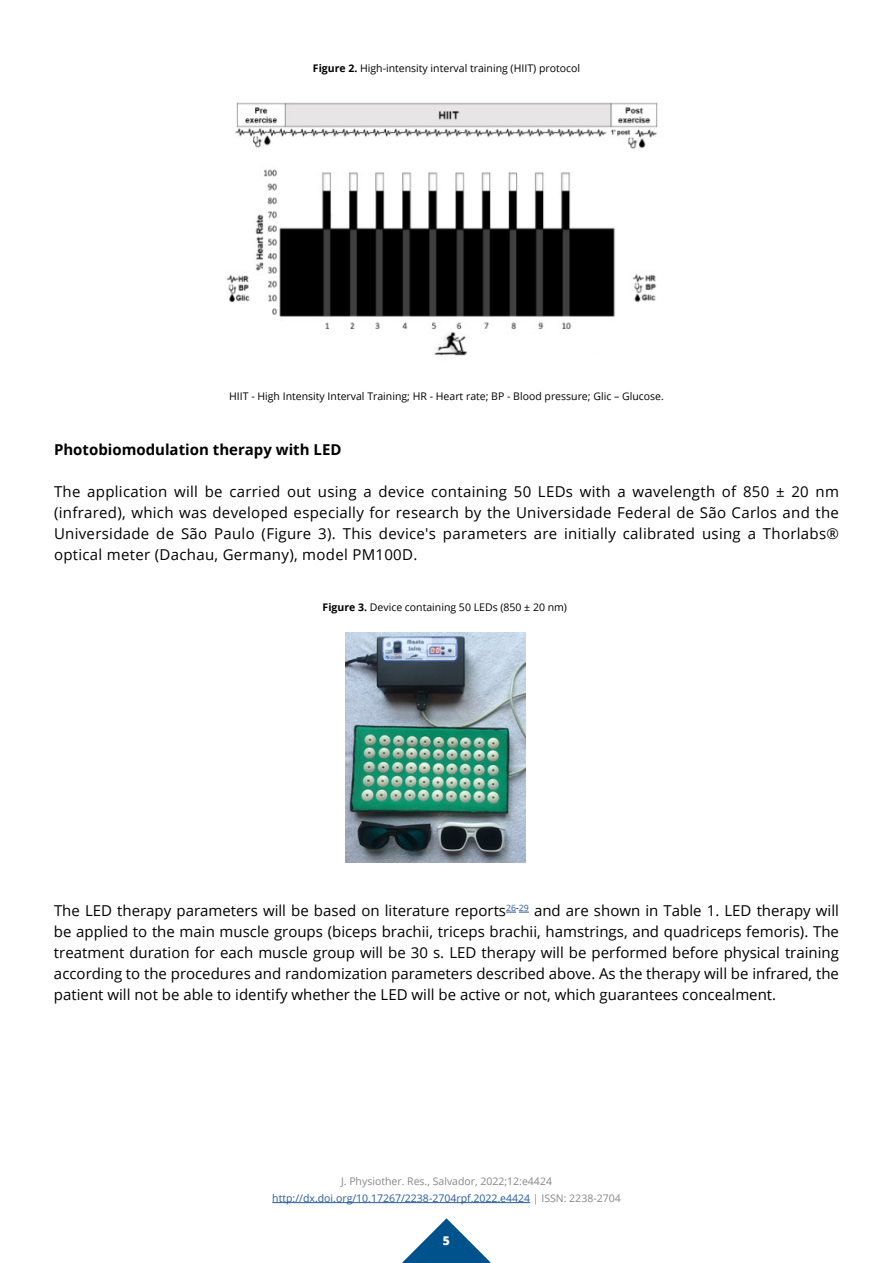
<style>
.page{position:relative;width:893px;height:1263px;background:#fff}
.page>*{position:absolute;margin:0;border:0;box-sizing:border-box;transform-origin:0 0}
.t1{font:15px/21px "Open Sans";letter-spacing:.01em;color:#000;text-align:justify}
.t2{font:700 15px "Open Sans";color:#000}
.t3{font:800 12px "Open Sans";color:#fff}
.t4{font:10.5px "Open Sans";color:#000}
.t5{font:10.5px/16.5px "Open Sans";color:#878787;text-align:center}
.s1{font-weight:700}
.s2{color:#275b9b}
</style>
<div class="page">
<svg style="left:402px;top:1218px;width:89px;height:45px"></svg>
<hr style="left:272px;top:1202px;width:258px;height:1px;background:#275b9b">
<img style="left:227px;top:102px;width:431px;height:254px">
<img style="left:345px;top:632px;width:180px;height:230px">
<svg style="left:506px;top:912px;width:23px;height:1px"></svg>
<p class="t4" style="left:313px;top:61px;width:269px"><span class="s1">Figure 2.</span> High-intensity interval training (HIIT) protocol</p>
<p class="t4" style="left:229px;top:389px;width:436px">HIIT - High Intensity Interval Training; HR - Heart rate; BP - Blood pressure; Glic – Glucose.</p>
<p class="t2" style="left:54px;top:439px;width:289px">Photobiomodulation therapy with LED</p>
<p class="t1" style="left:54px;top:480px;width:786px">The application will be carried out using a device containing 50 LEDs with a wavelength of 850 ± 20 nm (infrared), which was developed especially for research by the Universidade Federal de São Carlos and the Universidade de São Paulo (Figure 3). This device's parameters are initially calibrated using a Thorlabs® optical meter (Dachau, Germany), model PM100D.</p>
<p class="t4" style="left:323px;top:600px;width:246px"><span class="s1">Figure 3.</span> Device containing 50 LEDs (850 ± 20 nm)</p>
<p class="t1" style="left:54px;top:900px;width:786px">The LED therapy parameters will be based on literature reports<sup>26</sup><sup>-</sup><sup>29</sup> and are shown in Table 1. LED therapy will be applied to the main muscle groups (biceps brachii, triceps brachii, hamstrings, and quadriceps femoris). The treatment duration for each muscle group will be 30 s. LED therapy will be performed before physical training according to the procedures and randomization parameters described above. As the therapy will be infrared, the patient will not be able to identify whether the LED will be active or not, which guarantees concealment.</p>
<p class="t5" style="left:272px;top:1173px;width:350px">J. Physiother. Res., Salvador, 2022;12:e4424 <span class="s2">http://dx.doi.org/10.17267/2238-2704rpf.2022.e4424</span> | ISSN: 2238-2704</p>
<p class="t3" style="left:443px;top:1232px;width:9px">5</p>
</div>
